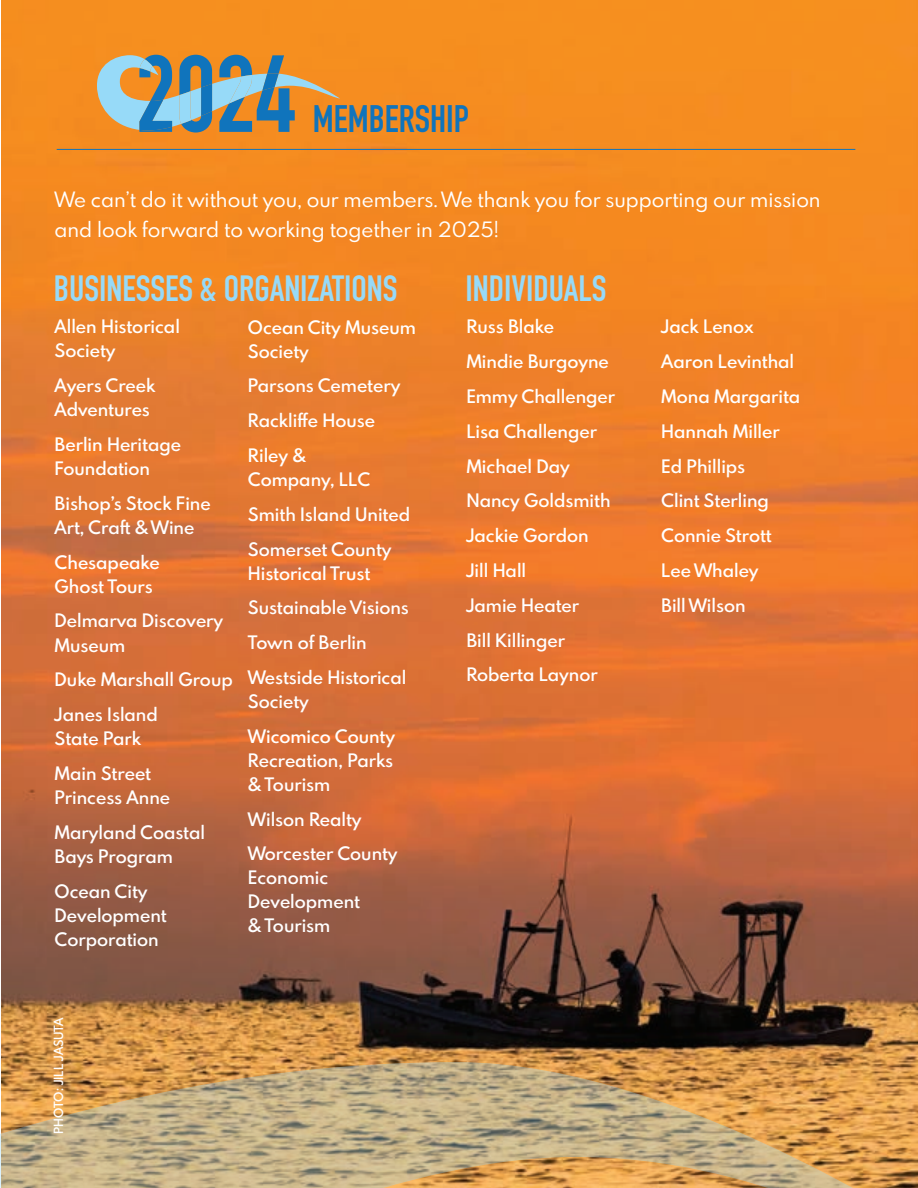
<style>
.page{position:relative;width:918px;height:1188px;background:#fff}
.page>*{position:absolute;margin:0;border:0;box-sizing:border-box;transform-origin:0 0}
.t1{font:700 37.8px "DIN Condensed";color:#1074bc}
.t2{font:700 36px "DIN Condensed";color:#97daf8}
.t3{font:18.75px/30px "Spartan MB";color:#fff}
.t4{font:600 16.5px/34.8px "Spartan MB";color:#fff}
.t5{font:600 11.25px "Spartan MB";color:#fff}
</style>
<div class="page">
<img style="left:1px;top:0;width:917px;height:920px">
<svg style="left:0;top:920px;width:918px;height:268px;background:#a07a52"></svg>
<hr style="left:57px;top:149px;width:798px;height:1px;background:#1074bc">
<svg style="left:97px;top:55px;width:243px;height:78px;background:#9d9a83"></svg>
<h1 class="t1" style="left:313px;top:93px;width:158px">MEMBERSHIP</h1>
<p class="t3" style="left:55px;top:184px;width:768px">We can’t do it without you, our members. We thank you for supporting our mission and look forward to working together in 2025!</p>
<h2 class="t2" style="left:54px;top:264px;width:345px">BUSINESSES &amp; ORGANIZATIONS</h2>
<h2 class="t2" style="left:466px;top:264px;width:142px">INDIVIDUALS</h2>
<p class="t4" style="left:55px;top:314px;width:127px;line-height:24px">Allen Historical<br>Society</p>
<p class="t4" style="left:55px;top:373px;width:102px;line-height:24px">Ayers Creek<br>Adventures</p>
<p class="t4" style="left:55px;top:432px;width:128px;line-height:24px">Berlin Heritage<br>Foundation</p>
<p class="t4" style="left:55px;top:491px;width:158px;line-height:24px">Bishop’s Stock Fine<br>Art, Craft &amp; Wine</p>
<p class="t4" style="left:55px;top:550px;width:107px;line-height:24px">Chesapeake<br>Ghost Tours</p>
<p class="t4" style="left:55px;top:608px;width:170px;line-height:24px">Delmarva Discovery<br>Museum</p>
<p class="t4" style="left:55px;top:662px;width:180px">Duke Marshall Group<br>Janes Island</p>
<p class="t4" style="left:55px;top:721px;width:98px">State Park<br>Main Street</p>
<p class="t4" style="left:55px;top:779px;width:152px">Princess Anne<br>Maryland Coastal</p>
<p class="t4" style="left:55px;top:838px;width:120px">Bays Program<br>Ocean City</p>
<p class="t4" style="left:55px;top:902px;width:114px;line-height:24px">Development<br>Corporation</p>
<p class="t4" style="left:248px;top:314px;width:169px;line-height:24px">Ocean City Museum<br>Society</p>
<p class="t4" style="left:248px;top:368px;width:154px">Parsons Cemetery<br>Rackliffe House<br>Riley &amp;</p>
<p class="t4" style="left:248px;top:461px;width:164px">Company, LLC<br>Smith Island United<br>Somerset County</p>
<p class="t4" style="left:248px;top:555px;width:162px">Historical Trust<br>Sustainable Visions<br>Town of Berlin<br>Westside Historical</p>
<p class="t4" style="left:248px;top:683px;width:149px">Society<br>Wicomico County</p>
<p class="t4" style="left:248px;top:748px;width:147px;line-height:24px">Recreation, Parks &amp; Tourism</p>
<p class="t4" style="left:248px;top:801px;width:151px">Wilson Realty<br>Worcester County</p>
<p class="t4" style="left:248px;top:865px;width:114px;line-height:24px">Economic<br>Development &amp; Tourism</p>
<p class="t5" style="left:50px;top:1134px;width:118px;rotate:-90deg">PHOTO: JILL JASUTA</p>
<p class="t4" style="left:466px;top:309px;width:150px">Russ Blake<br>Mindie Burgoyne<br>Emmy Challenger<br>Lisa Challenger<br>Michael Day<br>Nancy Goldsmith<br>Jackie Gordon<br>Jill Hall<br>Jamie Heater<br>Bill Killinger<br>Roberta Laynor</p>
<p class="t4" style="left:661px;top:309px;width:141px">Jack Lenox<br>Aaron Levinthal<br>Mona Margarita<br>Hannah Miller<br>Ed Phillips<br>Clint Sterling<br>Connie Strott<br>Lee Whaley<br>Bill Wilson</p>
</div>
